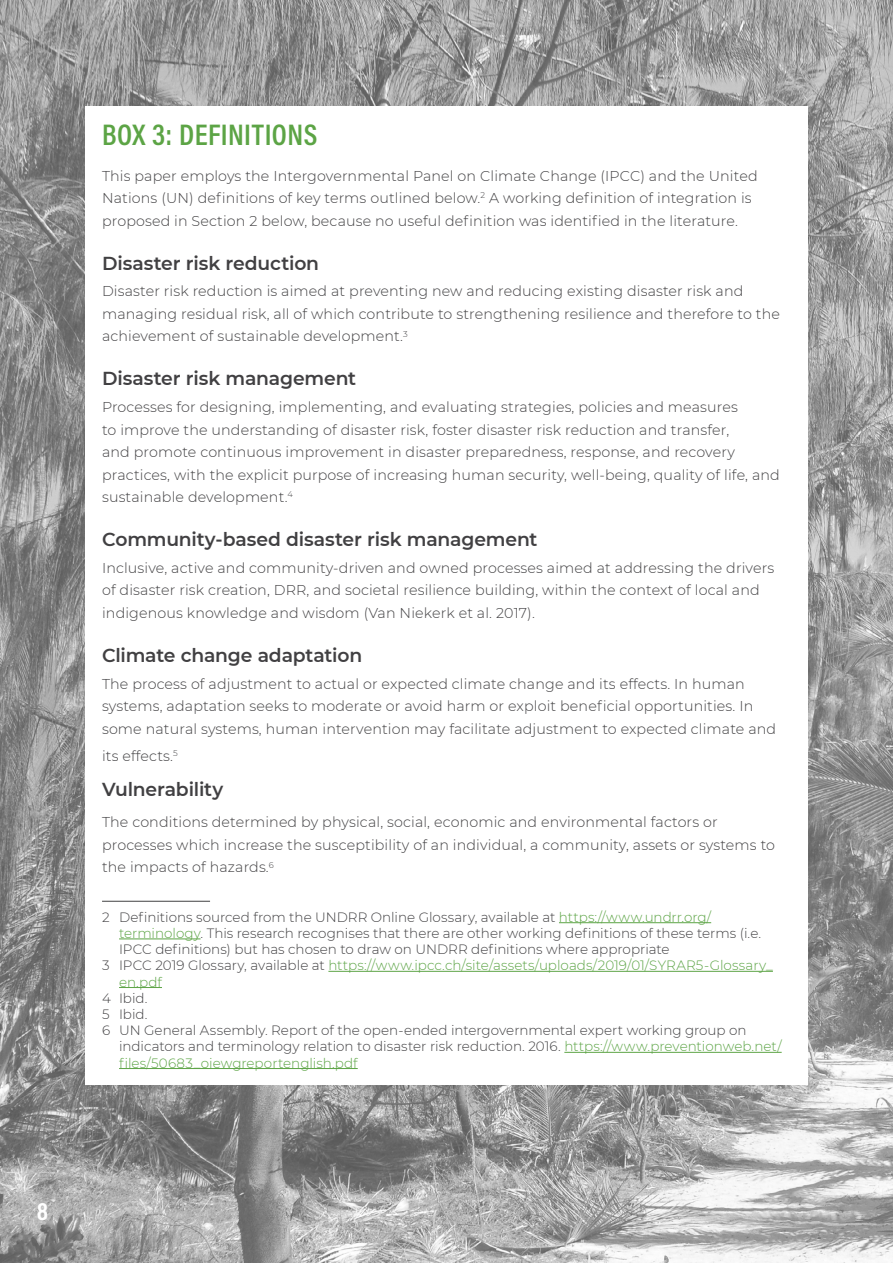
<style>
.page{position:relative;width:893px;height:1263px;background:#fff}
.page>*{position:absolute;margin:0;border:0;box-sizing:border-box;transform-origin:0 0}
.t1{font:600 30px "Acumin Pro Cond";letter-spacing:.015em;color:#5ca445}
.t2{font:700 25.5px "Acumin Pro Cond";color:#fff}
.t3{font:600 18.75px "Montserrat";letter-spacing:-.01em;color:#414042}
.t4{font:300 14.25px/22.5px "Montserrat";letter-spacing:.01em;color:#414042}
.t5{font:300 13.5px "Montserrat";color:#414042}
.t6{font:300 13.5px "Montserrat";color:#5ca445}
.s1{color:#5ca445}
.s2{color:#414042}
</style>
<div class="page">
<img style="left:0;top:0;width:893px;height:1263px">
<div style="left:85px;top:106px;width:723px;height:978px;background:#fff"></div>
<hr style="left:102px;top:901px;width:108px;height:1px;background:#414042">
<hr style="left:559px;top:922px;width:152px;height:1px;background:#5ca445">
<hr style="left:119px;top:938px;width:82px;height:1px;background:#5ca445">
<hr style="left:328px;top:971px;width:445px;height:1px;background:#5ca445">
<hr style="left:119px;top:987px;width:43px;height:1px;background:#5ca445">
<hr style="left:564px;top:1052px;width:218px;height:1px;background:#5ca445">
<hr style="left:119px;top:1068px;width:239px;height:1px;background:#5ca445">
<h2 class="t2" style="left:37px;top:1194px;width:13px">8</h2>
<h1 class="t1" style="left:102px;top:115px;width:217px">BOX 3: DEFINITIONS</h1>
<p class="t4" style="left:102px;top:164px;width:657px">This paper employs the Intergovernmental Panel on Climate Change (IPCC) and the United<br>Nations (UN) definitions of key terms outlined below.<sup>2</sup> A working definition of integration is proposed in Section 2 below, because no useful definition was identified in the literature.</p>
<h3 class="t3" style="left:102px;top:250px;width:219px">Disaster risk reduction</h3>
<p class="t4" style="left:102px;top:280px;width:679px">Disaster risk reduction is aimed at preventing new and reducing existing disaster risk and managing residual risk, all of which contribute to strengthening resilience and therefore to the achievement of sustainable development.<sup>3</sup></p>
<h3 class="t3" style="left:102px;top:365px;width:256px">Disaster risk management</h3>
<p class="t4" style="left:102px;top:395px;width:679px">Processes for designing, implementing, and evaluating strategies, policies and measures<br>to improve the understanding of disaster risk, foster disaster risk reduction and transfer,<br>and promote continuous improvement in disaster preparedness, response, and recovery practices, with the explicit purpose of increasing human security, well-being, quality of life, and sustainable development.<sup>4</sup></p>
<h3 class="t3" style="left:102px;top:526px;width:437px">Community-based disaster risk management</h3>
<p class="t4" style="left:102px;top:556px;width:674px">Inclusive, active and community-driven and owned processes aimed at addressing the drivers of disaster risk creation, DRR, and societal resilience building, within the context of local and indigenous knowledge and wisdom (Van Niekerk et al. 2017).</p>
<h3 class="t3" style="left:102px;top:642px;width:262px">Climate change adaptation</h3>
<p class="t4" style="left:102px;top:672px;width:676px">The process of adjustment to actual or expected climate change and its effects. In human systems, adaptation seeks to moderate or avoid harm or exploit beneficial opportunities. In some natural systems, human intervention may facilitate adjustment to expected climate and</p>
<p class="t4" style="left:102px;top:744px;width:77px">its effects.<sup>5</sup></p>
<h3 class="t3" style="left:102px;top:776px;width:123px">Vulnerability</h3>
<p class="t4" style="left:102px;top:810px;width:674px">The conditions determined by physical, social, economic and environmental factors or processes which increase the susceptibility of an individual, a community, assets or systems to the impacts of hazards.<sup>6</sup></p>
<p class="t5" style="left:102px;top:908px;width:611px">2 Definitions sourced from the UNDRR Online Glossary, available at <span class="s1">https://www.undrr.org/</span></p>
<p class="t5" style="left:119px;top:924px;width:644px"><span class="s1">terminology</span>. This research recognises that there are other working definitions of these terms (i.e.</p>
<p class="t5" style="left:119px;top:940px;width:552px">IPCC definitions) but has chosen to draw on UNDRR definitions where appropriate</p>
<p class="t6" style="left:102px;top:956px;width:672px"><span class="s2">3 IPCC 2019 Glossary, available at</span> https://www.ipcc.ch/site/assets/uploads/2019/01/SYRAR5-Glossary_</p>
<p class="t6" style="left:119px;top:972px;width:44px">en.pdf</p>
<p class="t5" style="left:102px;top:989px;width:47px">4 Ibid.</p>
<p class="t5" style="left:102px;top:1005px;width:47px">5 Ibid.</p>
<p class="t5" style="left:102px;top:1021px;width:646px">6 UN General Assembly. Report of the open-ended intergovernmental expert working group on</p>
<p class="t5" style="left:119px;top:1037px;width:664px">indicators and terminology relation to disaster risk reduction. 2016. <span class="s1">https://www.preventionweb.net/</span></p>
<p class="t6" style="left:119px;top:1053px;width:240px">files/50683_oiewgreportenglish.pdf</p>
</div>
